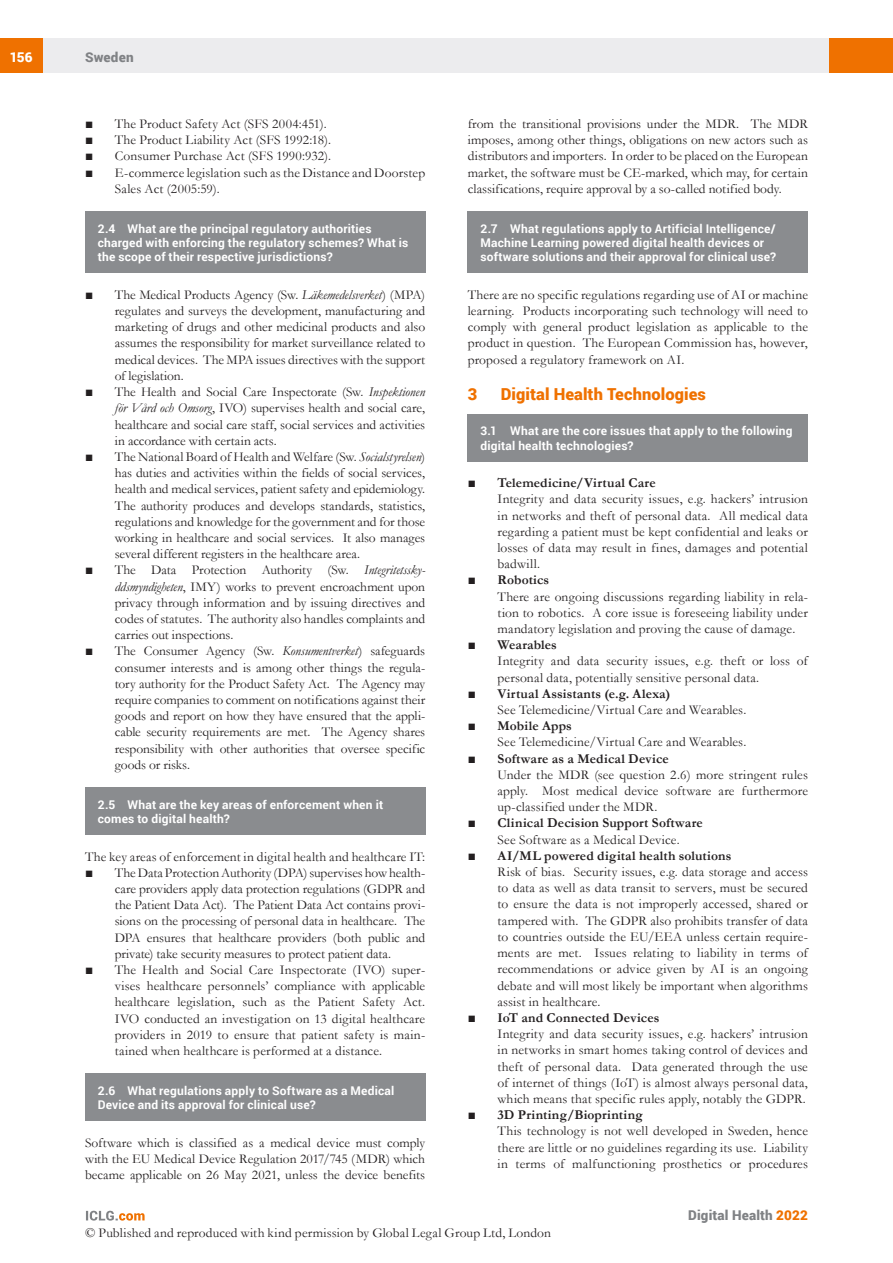
<style>
.page{position:relative;width:893px;height:1263px;background:#fff}
.page>*{position:absolute;margin:0;border:0;box-sizing:border-box;transform-origin:0 0}
.MS_Heading{font:900 16.5px "Roboto";letter-spacing:.005em;color:#ef7100}
.MS_-_Bullets_1{font:13.5px/16.2px "Garamond";letter-spacing:.01em;color:#231f20;text-align:justify}
.MS_Body_Text_-_First{font:13.5px/16.2px "Garamond";letter-spacing:.005em;color:#231f20;text-align:justify}
.MS_-_Bullets_1-2{font:700 13.5px "Garamond";letter-spacing:.015em;color:#231f20}
.t1{font:900 13.5px "Roboto";letter-spacing:.015em;color:#808285}
.t2{font:900 13.5px "Roboto";color:#fff}
.MS_-_Question{font:700 12px/14.4px "Roboto";letter-spacing:.015em;color:#fff}
.MS_-_Question_follow{font:700 12px/14.4px "Roboto";letter-spacing:.015em;color:#fff}
.s1{font-style:italic}
.s2{color:#ef7100}
</style>
<div class="page">
<div style="left:43px;top:38px;width:786px;height:34px;background:#ececee"></div>
<div style="left:0;top:38px;width:43px;height:34px;background:#ef7100"></div>
<div style="left:829px;top:38px;width:64px;height:34px;background:#ef7100"></div>
<svg style="left:86px;top:1211px;width:59px;height:9px"></svg>
<div style="left:468px;top:212px;width:340px;height:61px;background:#8a8c8f"></div>
<div style="left:468px;top:414px;width:340px;height:47px;background:#8a8c8f"></div>
<div style="left:85px;top:212px;width:340px;height:61px;background:#8a8c8f"></div>
<div style="left:85px;top:787px;width:340px;height:48px;background:#8a8c8f"></div>
<div style="left:85px;top:1074px;width:340px;height:47px;background:#8a8c8f"></div>
<p class="t2" style="left:10px;top:48px;width:24px">156</p>
<p class="t1" style="left:85px;top:48px;width:50px">Sweden</p>
<p class="MS_-_Bullets_1" style="left:85px;top:115px;width:243px">■ The Product Safety Act (SFS 2004:451).</p>
<p class="MS_-_Bullets_1" style="left:85px;top:131px;width:247px">■ The Product Liability Act (SFS 1992:18).</p>
<p class="MS_-_Bullets_1" style="left:85px;top:148px;width:247px">■ Consumer Purchase Act (SFS 1990:932).</p>
<p class="MS_-_Bullets_1" style="left:115px;top:164px;width:312px;text-indent:-30px">■ E-commerce legislation such as the Distance and Doorstep<br>Sales Act (2005:59).</p>
<p class="MS_-_Question" style="left:98px;top:221px;width:312px">2.4 What are the principal regulatory authorities charged with enforcing the regulatory schemes? What is the scope of their respective jurisdictions?</p>
<p class="MS_-_Bullets_1" style="left:115px;top:286px;width:312px;text-indent:-30px">■ The Medical Products Agency (Sw. <span class="s1">Läkemedelsverket</span>) (MPA) regulates and surveys the development, manufacturing and marketing of drugs and other medicinal products and also assumes the responsibility for market surveillance related to medical devices. The MPA issues directives with the support of legislation.</p>
<p class="MS_-_Bullets_1" style="left:115px;top:383px;width:312px;text-indent:-30px">■ The Health and Social Care Inspectorate (Sw. <span class="s1">Inspektionen för Vård och Omsorg</span>, IVO) supervises health and social care, healthcare and social care staff, social services and activities in accordance with certain acts.</p>
<p class="MS_-_Bullets_1" style="left:115px;top:448px;width:312px;text-indent:-30px">■ The National Board of Health and Welfare (Sw. <span class="s1">Socialstyrelsen</span>) has duties and activities within the fields of social services, health and medical services, patient safety and epidemiology.<br>The authority produces and develops standards, statistics, regulations and knowledge for the government and for those working in healthcare and social services. It also manages several different registers in the healthcare area.</p>
<p class="MS_-_Bullets_1" style="left:115px;top:562px;width:312px;text-indent:-30px">■ The Data Protection Authority (Sw. <span class="s1">Integritetssky&shy;ddsmyndigheten</span>, IMY) works to prevent encroachment upon privacy through information and by issuing directives and codes of statutes. The authority also handles complaints and carries out inspections.</p>
<p class="MS_-_Bullets_1" style="left:115px;top:643px;width:312px;text-indent:-30px">■ The Consumer Agency (Sw. <span class="s1">Konsumentverket</span>) safeguards consumer interests and is among other things the regula&shy;tory authority for the Product Safety Act. The Agency may require companies to comment on notifications against their goods and report on how they have ensured that the appli&shy;cable security requirements are met. The Agency shares responsibility with other authorities that oversee specific goods or risks.</p>
<p class="MS_-_Question" style="left:98px;top:797px;width:287px">2.5 What are the key areas of enforcement when it comes to digital health?</p>
<p class="MS_Body_Text_-_First" style="left:85px;top:848px;width:342px">The key areas of enforcement in digital health and healthcare IT:</p>
<p class="MS_-_Bullets_1" style="left:115px;top:864px;width:312px;text-indent:-30px">■ TheData ProtectionAuthority (DPA)supervises howhealth&shy;care providers apply data protection regulations (GDPR and the Patient Data Act). The Patient Data Act contains provi&shy;sions on the processing of personal data in healthcare. The DPA ensures that healthcare providers (both public and private) take security measures to protect patient data.</p>
<p class="MS_-_Bullets_1" style="left:115px;top:961px;width:312px;text-indent:-30px">■ The Health and Social Care Inspectorate (IVO) super&shy;vises healthcare personnels’ compliance with applicable healthcare legislation, such as the Patient Safety Act.<br>IVO conducted an investigation on 13 digital healthcare providers in 2019 to ensure that patient safety is main&shy;tained when healthcare is performed at a distance.</p>
<p class="MS_-_Question" style="left:98px;top:1083px;width:298px">2.6 What regulations apply to Software as a Medical<br>Device and its approval for clinical use?</p>
<p class="MS_Body_Text_-_First" style="left:85px;top:1134px;width:342px">Software which is classified as a medical device must comply with the EU Medical Device Regulation 2017/745 (MDR) which became applicable on 26 May 2021, unless the device benefits</p>
<p class="MS_Body_Text_-_First" style="left:468px;top:115px;width:342px">from the transitional provisions under the MDR. The MDR imposes, among other things, obligations on new actors such as distributors and importers. In order to be placed on the European market, the software must be CE-marked, which may, for certain classifications, require approval by a so-called notified body.</p>
<p class="MS_-_Question" style="left:480px;top:221px;width:297px">2.7 What regulations apply to Artificial Intelligence/<br>Machine Learning powered digital health devices or software solutions and their approval for clinical use?</p>
<p class="MS_Body_Text_-_First" style="left:468px;top:286px;width:342px">There are no specific regulations regarding use of AI or machine learning. Products incorporating such technology will need to comply with general product legislation as applicable to the product in question. The European Commission has, however, proposed a regulatory framework on AI.</p>
<p class="MS_Heading" style="left:468px;top:382px;width:11px">3</p>
<p class="MS_Heading" style="left:501px;top:382px;width:207px">Digital Health Technologies</p>
<p class="MS_-_Question_follow" style="left:480px;top:423px;width:314px">3.1 What are the core issues that apply to the following digital health technologies?</p>
<p class="MS_-_Bullets_1-2" style="left:468px;top:474px;width:190px">■ Telemedicine/Virtual Care</p>
<p class="MS_-_Bullets_1" style="left:497px;top:491px;width:312px">Integrity and data security issues, e.g. hackers’ intrusion in networks and theft of personal data. All medical data regarding a patient must be kept confidential and leaks or losses of data may result in fines, damages and potential badwill.</p>
<p class="MS_-_Bullets_1-2" style="left:468px;top:571px;width:83px">■ Robotics</p>
<p class="MS_-_Bullets_1" style="left:497px;top:588px;width:312px">There are ongoing discussions regarding liability in rela&shy;tion to robotics. A core issue is foreseeing liability under mandatory legislation and proving the cause of damage.</p>
<p class="MS_-_Bullets_1-2" style="left:468px;top:636px;width:91px">■ Wearables</p>
<p class="MS_-_Bullets_1" style="left:497px;top:653px;width:312px">Integrity and data security issues, e.g. theft or loss of personal data, potentially sensitive personal data.</p>
<p class="MS_-_Bullets_1-2" style="left:468px;top:684px;width:204px">■ Virtual Assistants (e.g. Alexa)</p>
<p class="MS_-_Bullets_1" style="left:497px;top:701px;width:250px">See Telemedicine/Virtual Care and Wearables.</p>
<p class="MS_-_Bullets_1-2" style="left:468px;top:717px;width:106px">■ Mobile Apps</p>
<p class="MS_-_Bullets_1" style="left:497px;top:734px;width:250px">See Telemedicine/Virtual Care and Wearables.</p>
<p class="MS_-_Bullets_1-2" style="left:468px;top:749px;width:203px">■ Software as a Medical Device</p>
<p class="MS_-_Bullets_1" style="left:497px;top:766px;width:312px">Under the MDR (see question 2.6) more stringent rules apply. Most medical device software are furthermore up-classified under the MDR.</p>
<p class="MS_-_Bullets_1-2" style="left:468px;top:814px;width:237px">■ Clinical Decision Support Software</p>
<p class="MS_-_Bullets_1" style="left:497px;top:831px;width:184px">See Software as a Medical Device.</p>
<p class="MS_-_Bullets_1-2" style="left:468px;top:846px;width:265px">■ AI/ML powered digital health solutions</p>
<p class="MS_-_Bullets_1" style="left:497px;top:863px;width:312px">Risk of bias. Security issues, e.g. data storage and access to data as well as data transit to servers, must be secured to ensure the data is not improperly accessed, shared or tampered with. The GDPR also prohibits transfer of data to countries outside the EU/EEA unless certain require&shy;ments are met. Issues relating to liability in terms of recommendations or advice given by AI is an ongoing debate and will most likely be important when algorithms assist in healthcare.</p>
<p class="MS_-_Bullets_1-2" style="left:468px;top:1008px;width:193px">■ IoT and Connected Devices</p>
<p class="MS_-_Bullets_1" style="left:497px;top:1025px;width:312px">Integrity and data security issues, e.g. hackers’ intrusion in networks in smart homes taking control of devices and theft of personal data. Data generated through the use of internet of things (IoT) is almost always personal data, which means that specific rules apply, notably the GDPR.</p>
<p class="MS_-_Bullets_1-2" style="left:468px;top:1106px;width:177px">■ 3D Printing/Bioprinting</p>
<p class="MS_-_Bullets_1" style="left:497px;top:1122px;width:312px">This technology is not well developed in Sweden, hence there are little or no guidelines regarding its use. Liability in terms of malfunctioning prosthetics or procedures</p>
<p class="t1" style="left:688px;top:1206px;width:121px">Digital Health <span class="s2">2022</span></p>
<p class="MS_-_Bullets_1" style="left:85px;top:1225px;width:467px">© Published and reproduced with kind permission by Global Legal Group Ltd, London</p>
</div>
